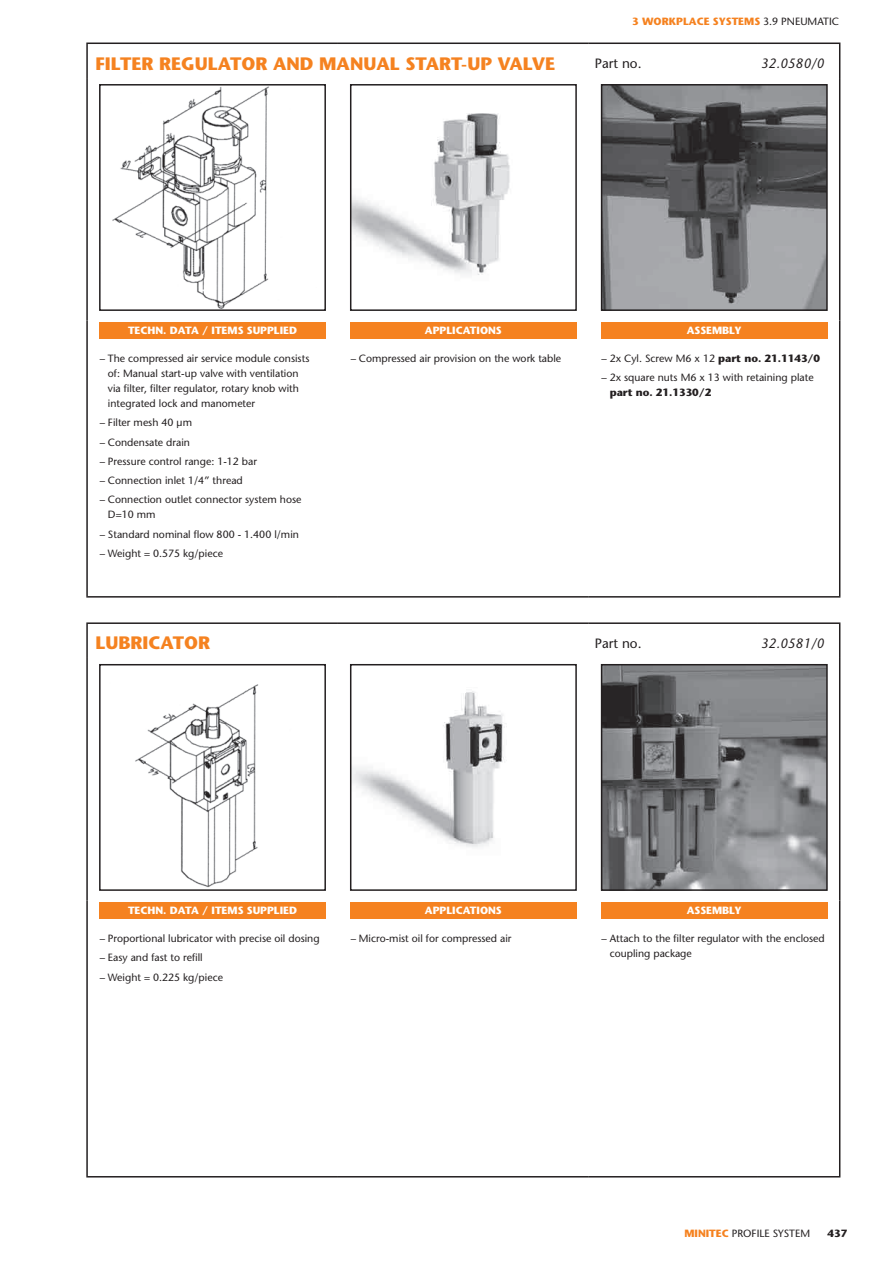
<style>
.page{position:relative;width:893px;height:1263px;background:#fff}
.page>*{position:absolute;margin:0;border:0;box-sizing:border-box;transform-origin:0 0}
.t1{font:700 18px "Stone Sans";color:#f58220}
.t2{font:italic 13.5px "Stone Sans";color:#231f20}
.t3{font:13.5px "Stone Sans";color:#231f20}
.t4{font:10.5px/19.2px "Stone Sans";color:#231f20}
.t5{font:700 10.5px "Stone Sans";color:#fff}
.t6{font:700 10.5px "Stone Sans";color:#f58220}
.t7{font:700 10.5px "Stone Sans";color:#231f20}
.s1{font-weight:400;color:#231f20}
.s2{font-weight:700}
.s3{font-weight:700;color:#f58220}
</style>
<div class="page">
<hr style="left:86px;top:622px;width:252px;height:2px;background:#231f20">
<hr style="left:86px;top:624px;width:2px;height:34px;background:#231f20">
<hr style="left:338px;top:622px;width:251px;height:2px;background:#231f20">
<hr style="left:86px;top:658px;width:2px;height:242px;background:#231f20">
<hr style="left:839px;top:658px;width:1px;height:242px;background:#231f20">
<hr style="left:86px;top:900px;width:2px;height:276px;background:#231f20">
<hr style="left:839px;top:900px;width:1px;height:276px;background:#231f20">
<hr style="left:86px;top:1176px;width:252px;height:1px;background:#231f20">
<hr style="left:338px;top:1176px;width:251px;height:1px;background:#231f20">
<hr style="left:589px;top:1176px;width:169px;height:1px;background:#231f20">
<hr style="left:758px;top:1176px;width:82px;height:1px;background:#231f20">
<hr style="left:589px;top:622px;width:169px;height:2px;background:#231f20">
<hr style="left:758px;top:622px;width:82px;height:2px;background:#231f20">
<hr style="left:839px;top:624px;width:1px;height:34px;background:#231f20">
<img style="left:135px;top:684px;width:124px;height:204px">
<div style="left:99px;top:664px;width:227px;height:227px;border:2px solid #231f20"></div>
<img style="left:353px;top:691px;width:153px;height:156px">
<div style="left:350px;top:664px;width:227px;height:227px;border:2px solid #231f20"></div>
<img style="left:604px;top:667px;width:221px;height:221px">
<div style="left:601px;top:664px;width:227px;height:227px;border:2px solid #231f20"></div>
<div style="left:99px;top:902px;width:227px;height:16px;background:#f58220"></div>
<div style="left:350px;top:902px;width:226px;height:16px;background:#f58220"></div>
<div style="left:601px;top:902px;width:226px;height:16px;background:#f58220"></div>
<hr style="left:86px;top:43px;width:252px;height:1px;background:#231f20">
<hr style="left:86px;top:44px;width:2px;height:34px;background:#231f20">
<hr style="left:338px;top:43px;width:251px;height:1px;background:#231f20">
<hr style="left:86px;top:78px;width:2px;height:242px;background:#231f20">
<hr style="left:839px;top:78px;width:1px;height:242px;background:#231f20">
<hr style="left:86px;top:320px;width:2px;height:276px;background:#231f20">
<hr style="left:839px;top:320px;width:1px;height:276px;background:#231f20">
<hr style="left:86px;top:596px;width:252px;height:2px;background:#231f20">
<hr style="left:338px;top:596px;width:251px;height:2px;background:#231f20">
<hr style="left:589px;top:596px;width:169px;height:2px;background:#231f20">
<hr style="left:758px;top:596px;width:82px;height:2px;background:#231f20">
<hr style="left:589px;top:43px;width:169px;height:1px;background:#231f20">
<hr style="left:758px;top:43px;width:82px;height:1px;background:#231f20">
<hr style="left:839px;top:44px;width:1px;height:34px;background:#231f20">
<img style="left:112px;top:87px;width:157px;height:221px">
<div style="left:99px;top:84px;width:227px;height:227px;border:2px solid #231f20"></div>
<img style="left:353px;top:113px;width:157px;height:162px">
<div style="left:350px;top:84px;width:227px;height:227px;border:2px solid #231f20"></div>
<img style="left:604px;top:87px;width:221px;height:221px">
<div style="left:601px;top:84px;width:227px;height:227px;border:2px solid #231f20"></div>
<div style="left:99px;top:322px;width:227px;height:17px;background:#f58220"></div>
<div style="left:350px;top:322px;width:226px;height:17px;background:#f58220"></div>
<div style="left:601px;top:322px;width:226px;height:17px;background:#f58220"></div>
<p class="t6" style="left:632px;top:15px;width:208px">3 WORKPLACE SYSTEMS <span class="s1">3.9 PNEUMATIC</span></p>
<h1 class="t1" style="left:96px;top:52px;width:461px">FILTER REGULATOR AND MANUAL START-UP VALVE</h1>
<p class="t3" style="left:595px;top:56px;width:48px">Part no.</p>
<p class="t2" style="left:761px;top:56px;width:65px">32.0580/0</p>
<p class="t5" style="left:128px;top:324px;width:170px">TECHN. DATA / ITEMS SUPPLIED</p>
<p class="t4" style="left:108px;top:351px;width:203px;line-height:15px;text-indent:-9px">− The compressed air service module consists of: Manual start-up valve with ventilation via filter, filter regulator, rotary knob with integrated lock and manometer</p>
<p class="t4" style="left:99px;top:413px;width:204px">− Filter mesh 40 µm<br>− Condensate drain<br>− Pressure control range: 1-12 bar<br>− Connection inlet 1/4” thread<br>− Connection outlet connector system hose</p>
<p class="t4" style="left:99px;top:505px;width:201px;text-indent:9px">D=10 mm<br>− Standard nominal flow 800 - 1.400 l/min − Weight = 0.575 kg/piece</p>
<p class="t5" style="left:425px;top:324px;width:78px">APPLICATIONS</p>
<p class="t4" style="left:350px;top:349px;width:212px">− Compressed air provision on the work table</p>
<p class="t5" style="left:687px;top:324px;width:57px">ASSEMBLY</p>
<p class="t4" style="left:601px;top:349px;width:221px">− 2x Cyl. Screw M6 x 12 <span class="s2">part no. 21.1143/0 </span>− 2x square nuts M6 x 13 with retaining plate</p>
<p class="t7" style="left:610px;top:386px;width:103px">part no. 21.1330/2</p>
<h1 class="t1" style="left:96px;top:632px;width:116px">LUBRICATOR</h1>
<p class="t3" style="left:595px;top:635px;width:48px">Part no.</p>
<p class="t2" style="left:761px;top:635px;width:65px">32.0581/0</p>
<p class="t5" style="left:128px;top:904px;width:170px">TECHN. DATA / ITEMS SUPPLIED</p>
<p class="t4" style="left:99px;top:929px;width:222px">− Proportional lubricator with precise oil dosing − Easy and fast to refill<br>− Weight = 0.225 kg/piece</p>
<p class="t5" style="left:425px;top:904px;width:78px">APPLICATIONS</p>
<p class="t4" style="left:350px;top:929px;width:163px">− Micro-mist oil for compressed air</p>
<p class="t5" style="left:687px;top:904px;width:57px">ASSEMBLY</p>
<p class="t4" style="left:610px;top:931px;width:217px;line-height:15px;text-indent:-9px">− Attach to the filter regulator with the enclosed coupling package</p>
<p class="t4" style="left:684px;top:1223px;width:127px"><span class="s3">MINITEC</span> PROFILE SYSTEM</p>
<p class="t7" style="left:828px;top:1227px;width:21px">437</p>
</div>
